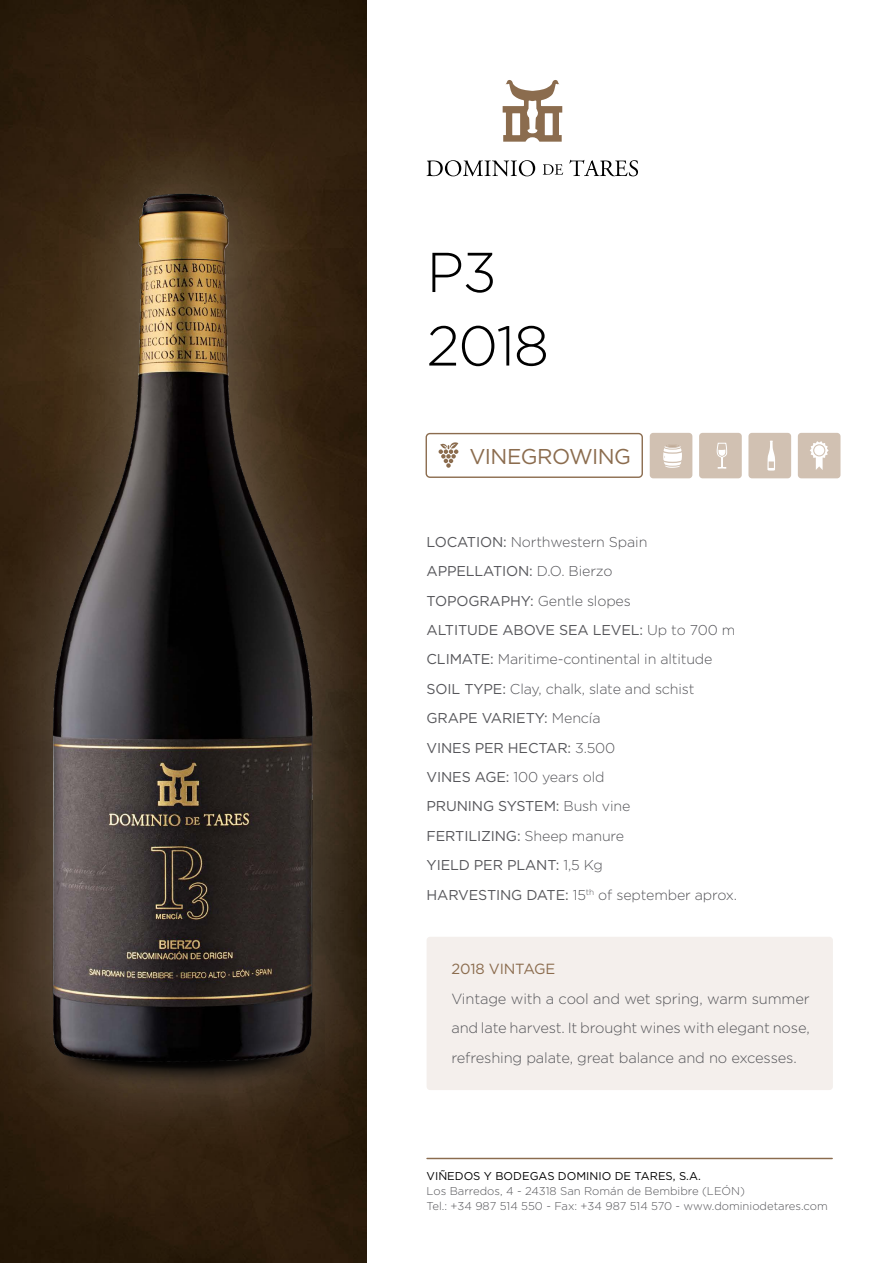
<style>
.page{position:relative;width:893px;height:1263px;background:#fff}
.page>*{position:absolute;margin:0;border:0;box-sizing:border-box;transform-origin:0 0}
.t1{font:300 56.1px/73.5px "Gotham";letter-spacing:-.025em;color:#000}
.t2{font:21.45px "Gotham";letter-spacing:-.025em;color:#8b6c4e}
.t3{font:300 14.7px/29.4px "Gotham";letter-spacing:-.01em;color:#56565a;text-align:justify}
.t4{font:14.7px "Gotham";letter-spacing:-.01em;color:#8b6c4e}
.t5{font:300 14.25px/29.4px "Gotham";letter-spacing:-.01em;color:#56565a}
.t6{font:300 11.25px/15.1px "Gotham";color:#56565a}
.t7{font:11.25px "Gotham";color:#000}
.s1{font-weight:400}
</style>
<div class="page">
<div style="left:427px;top:937px;width:406px;height:153px;background:#f4efec;border-radius:3px"></div>
<div style="left:798px;top:433px;width:42px;height:45px;background:#d1c1b2;border-radius:3px"></div>
<div style="left:748px;top:433px;width:43px;height:45px;background:#d1c1b2;border-radius:3px"></div>
<div style="left:699px;top:433px;width:43px;height:45px;background:#d1c1b2;border-radius:3px"></div>
<div style="left:650px;top:433px;width:42px;height:45px;background:#d1c1b2;border-radius:3px"></div>
<div style="left:426px;top:433px;width:217px;height:45px;border:1px solid #8b6c4e;border-radius:4px"></div>
<svg style="left:427px;top:160px;width:108px;height:16px"></svg>
<svg style="left:543px;top:164px;width:20px;height:11px"></svg>
<svg style="left:569px;top:160px;width:69px;height:16px"></svg>
<svg style="left:503px;top:80px;width:59px;height:62px"></svg>
<svg style="left:439px;top:442px;width:19px;height:26px"></svg>
<div style="left:665px;top:443px;width:15px;height:5px;border:1px solid #d1c1b2;border-radius:50%"></div>
<svg style="left:663px;top:444px;width:19px;height:24px"></svg>
<svg style="left:716px;top:442px;width:12px;height:27px"></svg>
<svg style="left:767px;top:441px;width:8px;height:30px"></svg>
<svg style="left:810px;top:441px;width:19px;height:29px"></svg>
<div style="left:813px;top:444px;width:12px;height:12px;border:1px solid #d1c1b2;border-radius:50%"></div>
<hr style="left:427px;top:1158px;width:405px;height:1px;background:#8b6c4e">
<div style="left:0;top:0;width:366px;height:1263px;background:#2d1c0c"></div>
<div style="left:0;top:108px;width:401px;height:1056px;background:#fff;opacity:.3"></div>
<img style="left:43px;top:189px;width:281px;height:901px">
<h1 class="t1" style="left:427px;top:234px;width:124px">P3<br>2018</h1>
<h2 class="t2" style="left:469px;top:443px;width:163px">VINEGROWING</h2>
<p class="t5" style="left:427px;top:526px;width:312px"><span class="s1">LOCATION:</span> Northwestern Spain<br><span class="s1">APPELLATION:</span> D.O. Bierzo<br><span class="s1">TOPOGRAPHY:</span> Gentle slopes<br><span class="s1">ALTITUDE ABOVE SEA LEVEL:</span> Up to 700 m<br><span class="s1">CLIMATE:</span> Maritime-continental in altitude<br><span class="s1">SOIL TYPE:</span> Clay, chalk, slate and schist<br><span class="s1">GRAPE VARIETY:</span> Mencía<br><span class="s1">VINES PER HECTAR:</span> 3.500<br><span class="s1">VINES AGE:</span> 100 years old<br><span class="s1">PRUNING SYSTEM:</span> Bush vine<br><span class="s1">FERTILIZING:</span> Sheep manure<br><span class="s1">YIELD PER PLANT:</span> 1,5 Kg<br><span class="s1">HARVESTING DATE:</span> 15<sup>th</sup> of september aprox.</p>
<p class="t4" style="left:451px;top:960px;width:106px">2018 VINTAGE</p>
<p class="t3" style="left:451px;top:983px;width:360px">Vintage with a cool and wet spring, warm summer and late harvest. It brought wines with elegant nose, refreshing palate, great balance and no excesses.</p>
<p class="t7" style="left:427px;top:1168px;width:276px">VIÑEDOS Y BODEGAS DOMINIO DE TARES, S.A.</p>
<p class="t6" style="left:427px;top:1183px;width:403px">Los Barredos, 4 - 24318 San Román de Bembibre (LEÓN)<br>Tel.: +34 987 514 550 - Fax: +34 987 514 570 - www.dominiodetares.com</p>
</div>
